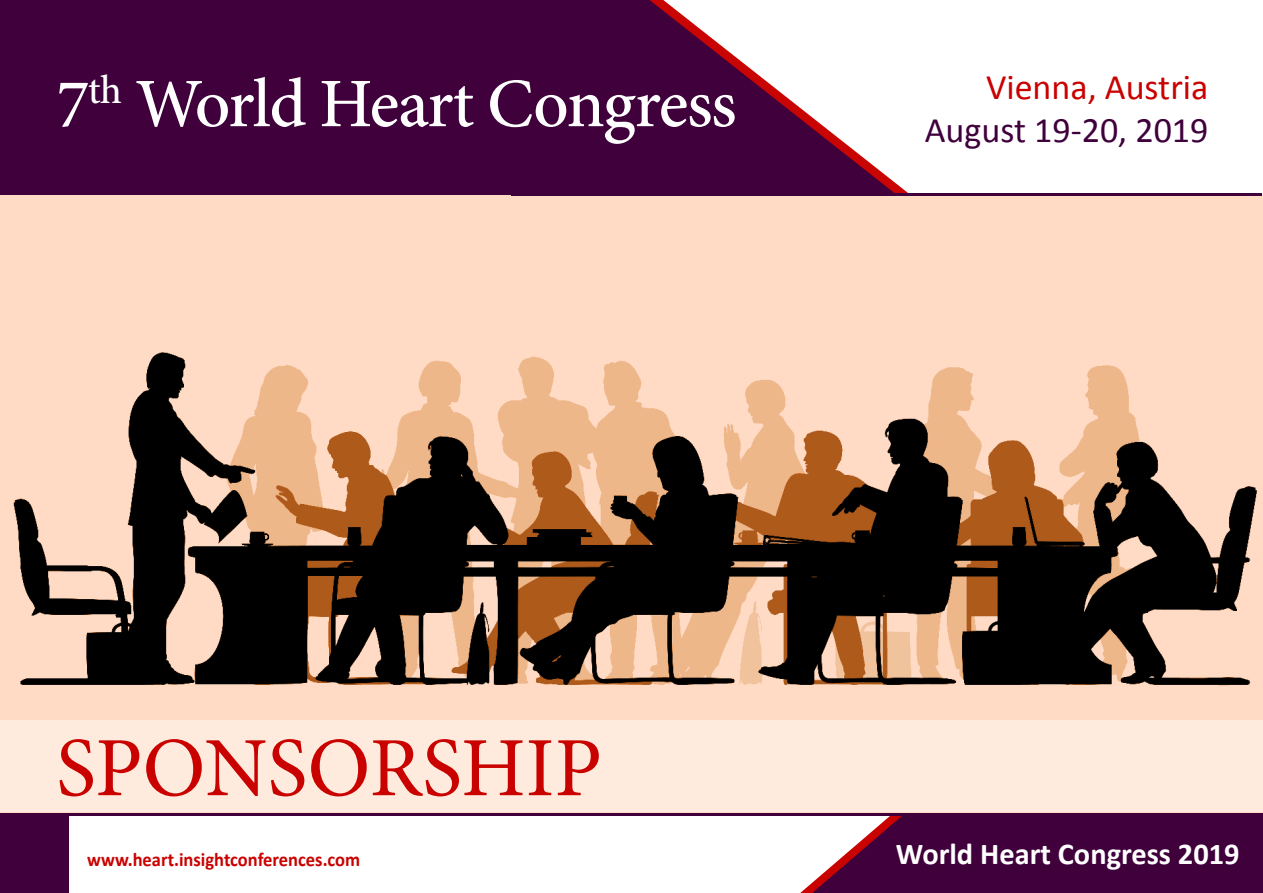
<style>
.page{position:relative;width:1263px;height:893px;background:#fff}
.page>*{position:absolute;margin:0;border:0;box-sizing:border-box;transform-origin:0 0}
.t1{font:84.3px "Minion Pro";color:#c90200}
.t2{font:500 69.45px "Minion Pro";letter-spacing:-.025em;color:#fff}
.t3{font:36px "Calibri";color:#3f003b}
.t4{font:36px "Calibri";color:#c90200}
.t5{font:700 30.45px "Calibri";color:#fff}
.t6{font:700 19.5px "Calibri";color:#c90200;scale:.95 1}
</style>
<div class="page">
<div style="left:0;top:815px;width:68px;height:78px;background:#3f003b"></div>
<svg style="left:800px;top:812px;width:463px;height:81px;background:#571b4e"></svg>
<svg style="left:0;top:0;width:898px;height:196px;background:#592052"></svg>
<img style="left:0;top:196px;width:1263px;height:525px">
<hr style="left:0;top:813px;width:1262px;height:3px;background:#3f003b">
<div style="left:0;top:721px;width:1263px;height:91px;background:#ffebde"></div>
<hr style="left:512px;top:193px;width:750px;height:3px;background:#3f003b">
<p class="t2" style="left:56px;top:57px;width:682px">7<sup>th</sup> World Heart Congress</p>
<p class="t4" style="left:986px;top:65px;width:224px">Vienna, Austria</p>
<p class="t3" style="left:925px;top:108px;width:285px">August 19-20, 2019</p>
<p class="t1" style="left:56px;top:712px;width:547px">SPONSORSHIP</p>
<p class="t6" style="left:87px;top:847px;width:289px">www.heart.insightconferences.com</p>
<p class="t5" style="left:896px;top:834px;width:345px">World Heart Congress 2019</p>
</div>
